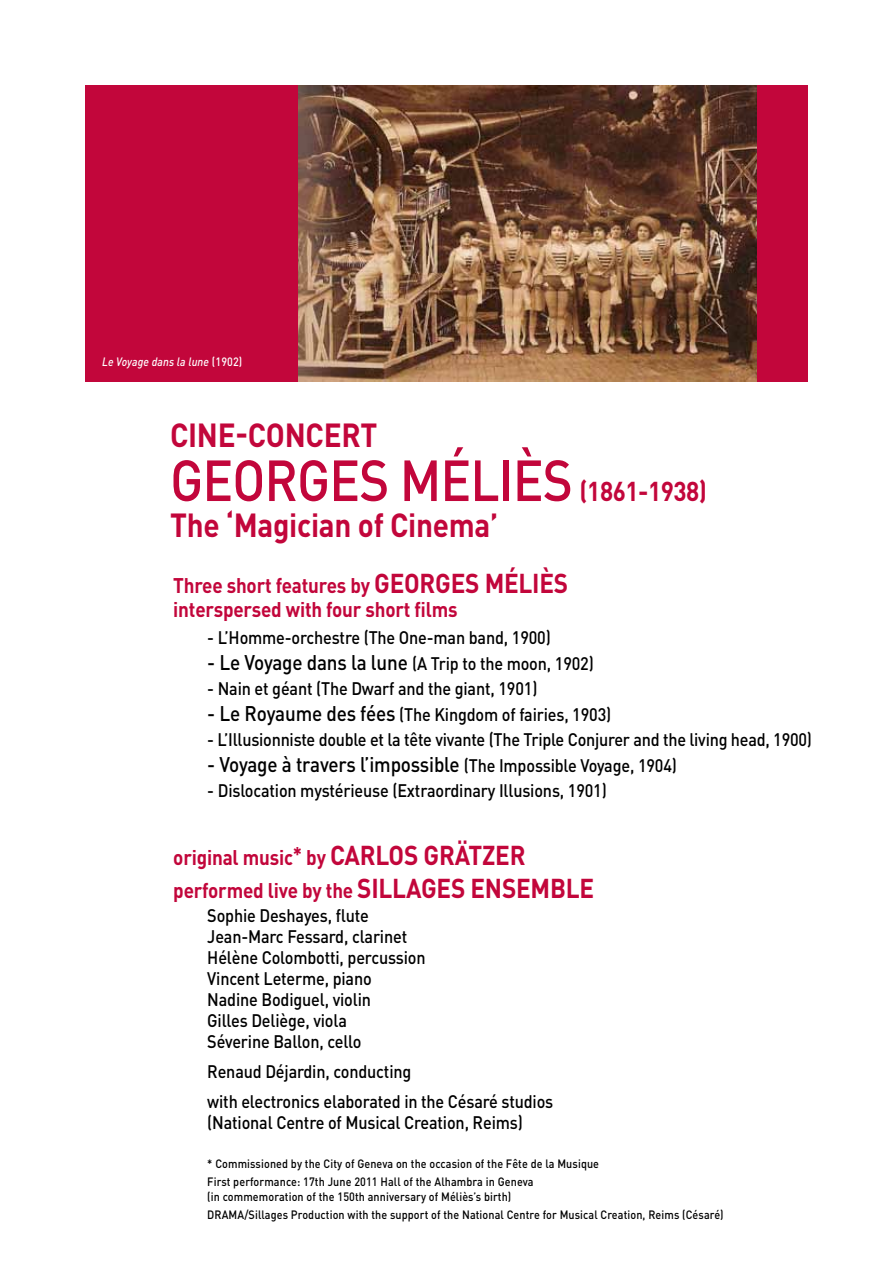
<style>
.page{position:relative;width:893px;height:1263px;background:#fff}
.page>*{position:absolute;margin:0;border:0;box-sizing:border-box;transform-origin:0 0}
.t1{font:500 57px "DIN";letter-spacing:-.02em;color:#c2063b;scale:.9 1}
.t2{font:700 33px "DIN";letter-spacing:-.01em;color:#c2063b;scale:.9 1}
.t3{font:700 27px "DIN";letter-spacing:-.01em;color:#c2063b;scale:.9 1}
.t4{font:700 21px/33px "DIN";letter-spacing:-.01em;color:#c2063b;scale:.9 1}
.t5{font:500 21px "DIN";letter-spacing:-.01em;color:#000;scale:.9 1}
.t6{font:500 18px/21px "DIN";letter-spacing:-.01em;color:#000;scale:.9 1}
.t7{font:500 12px/18px "DIN";letter-spacing:.01em;color:#000;scale:.9 1}
.t8{font:italic 500 12px "DIN";letter-spacing:.01em;color:#fff;scale:.9 1}
.s1{font-style:normal}
.s2{font-weight:700;font-size:27px}
.s3{font-size:27px}
.s4{font-size:21px}
.s5{font-size:18px}
</style>
<div class="page">
<div style="left:85px;top:85px;width:723px;height:297px;background:#c2063b"></div>
<img style="left:298px;top:85px;width:459px;height:297px">
<p class="t8" style="left:102px;top:354px;width:157px">Le Voyage dans la lune <span class="s1">(1902)</span></p>
<h2 class="t2" style="left:170px;top:413px;width:225px">cin E-concert</h2>
<h1 class="t1" style="left:170px;top:444px;width:598px">GEORGES MÉLIÈS <span class="s2">(1861-1938)</span></h1>
<h2 class="t2" style="left:170px;top:503px;width:366px">The ‘Magician of Cinema’</h2>
<p class="t4" style="left:173px;top:568px;width:308px">Three short features by <span class="s3">Georges</span></p>
<h3 class="t3" style="left:485px;top:566px;width:94px">MÉLIÈS</h3>
<p class="t4" style="left:173px;top:592px;width:317px">interspersed with four short films</p>
<p class="t6" style="left:207px;top:626px;width:383px">- L’Homme-orchestre (The One-man band, 1900)</p>
<p class="t6" style="left:207px;top:652px;width:431px"><span class="s4">- Le Voyage dans la lune</span> (A Trip to the moon, 1902)</p>
<p class="t6" style="left:207px;top:677px;width:368px">- Nain et géant (The Dwarf and the giant, 1901)</p>
<p class="t6" style="left:207px;top:703px;width:450px"><span class="s4">- Le Royaume des fées</span> (The Kingdom of fairies, 1903)</p>
<p class="t6" style="left:207px;top:728px;width:673px">- L’Illusionniste double et la tête vivante (The Triple Conjurer and the living head, 1900)</p>
<p class="t5" style="left:207px;top:750px;width:523px">- Voyage à travers l’impossible <span class="s5">(The Impossible Voyage, 1904)</span></p>
<p class="t6" style="left:207px;top:779px;width:445px">- Dislocation mystérieuse (Extraordinary Illusions, 1901)</p>
<p class="t4" style="left:173px;top:839px;width:390px">original music* by <span class="s3">CARLOS GRÄTZER </span>performed live by the <span class="s3">SILLAGES ensemble</span></p>
<p class="t6" style="left:207px;top:904px;width:244px">Sophie Deshayes, flute<br>Jean-Marc Fessard, clarinet<br>Hélène Colombotti, percussion<br>Vincent Leterme, piano<br>Nadine Bodiguel, violin<br>Gilles Deliège, viola<br>Séverine Ballon, cello</p>
<p class="t6" style="left:207px;top:1055px;width:386px;line-height:30px">Renaud Déjardin, conducting<br>with electronics elaborated in the Césaré studios</p>
<p class="t6" style="left:207px;top:1111px;width:352px">(National Centre of Musical Creation, Reims)</p>
<p class="t7" style="left:207px;top:1154px;width:437px">* Commissioned by the City of Geneva on the occasion of the Fête de la Musique<br>First performance: 17th June 2011 Hall of the Alhambra in Geneva</p>
<p class="t7" style="left:207px;top:1187px;width:575px">(in commemoration of the 150th anniversary of Méliès’s birth)<br>DRAMA/Sillages Production with the support of the National Centre for Musical Creation, Reims (Césaré)</p>
</div>
